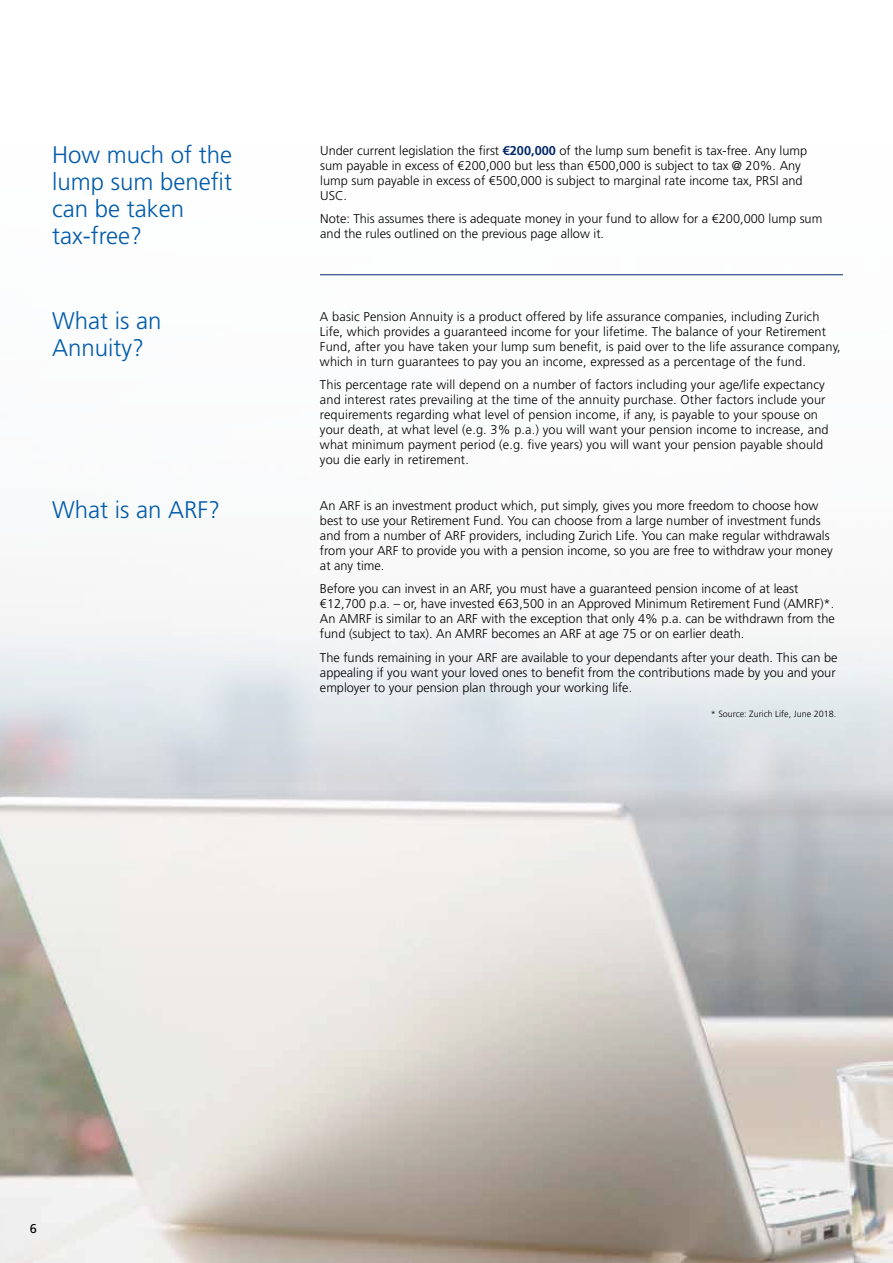
<style>
.page{position:relative;width:893px;height:1263px;background:#fff}
.page>*{position:absolute;margin:0;border:0;box-sizing:border-box;transform-origin:0 0}
.t1{font:300 24px/27px "Frutiger";color:#005baa}
.t2{font:300 12.75px/15px "Frutiger";color:#000}
.t3{font:12.75px "Frutiger";color:#000}
.t4{font:300 9px "Frutiger";color:#000}
.s1{font-weight:700;color:#03296a}
</style>
<div class="page">
<img style="left:0;top:275px;width:893px;height:988px">
<hr style="left:320px;top:274px;width:523px;height:1px;background:#03296a">
<h1 class="t1" style="left:52px;top:142px;width:182px">How much of the lump sum benefit can be taken tax-free?</h1>
<p class="t2" style="left:320px;top:143px;width:488px">Under current legislation the first <span class="s1">€200,000</span> of the lump sum benefit is tax-free. Any lump sum payable in excess of €200,000 but less than €500,000 is subject to tax @ 20%. Any lump sum payable in excess of €500,000 is subject to marginal rate income tax, PRSI and USC.</p>
<p class="t2" style="left:320px;top:212px;width:504px">Note: This assumes there is adequate money in your fund to allow for a €200,000 lump sum and the rules outlined on the previous page allow it.</p>
<h1 class="t1" style="left:52px;top:308px;width:111px">What is an<br>Annuity?</h1>
<p class="t2" style="left:320px;top:309px;width:522px">A basic Pension Annuity is a product offered by life assurance companies, including Zurich Life, which provides a guaranteed income for your lifetime. The balance of your Retirement Fund, after you have taken your lump sum benefit, is paid over to the life assurance company, which in turn guarantees to pay you an income, expressed as a percentage of the fund.</p>
<p class="t2" style="left:320px;top:377px;width:510px">This percentage rate will depend on a number of factors including your age/life expectancy and interest rates prevailing at the time of the annuity purchase. Other factors include your requirements regarding what level of pension income, if any, is payable to your spouse on your death, at what level (e.g. 3% p.a.) you will want your pension income to increase, and what minimum payment period (e.g. five years) you will want your pension payable should you die early in retirement.</p>
<h1 class="t1" style="left:52px;top:497px;width:170px">What is an ARF?</h1>
<p class="t2" style="left:320px;top:498px;width:514px">An ARF is an investment product which, put simply, gives you more freedom to choose how best to use your Retirement Fund. You can choose from a large number of investment funds and from a number of ARF providers, including Zurich Life. You can make regular withdrawals from your ARF to provide you with a pension income, so you are free to withdraw your money at any time.</p>
<p class="t2" style="left:320px;top:582px;width:516px">Before you can invest in an ARF, you must have a guaranteed pension income of at least €12,700 p.a. – or, have invested €63,500 in an Approved Minimum Retirement Fund (AMRF)*.<br>An AMRF is similar to an ARF with the exception that only 4% p.a. can be withdrawn from the fund (subject to tax). An AMRF becomes an ARF at age 75 or on earlier death.</p>
<p class="t2" style="left:320px;top:650px;width:519px">The funds remaining in your ARF are available to your dependants after your death. This can be appealing if you want your loved ones to benefit from the contributions made by you and your employer to your pension plan through your working life.</p>
<p class="t4" style="left:711px;top:709px;width:127px">* Source: Zurich Life, June 2018.</p>
<p class="t3" style="left:30px;top:1221px;width:9px">6</p>
</div>
